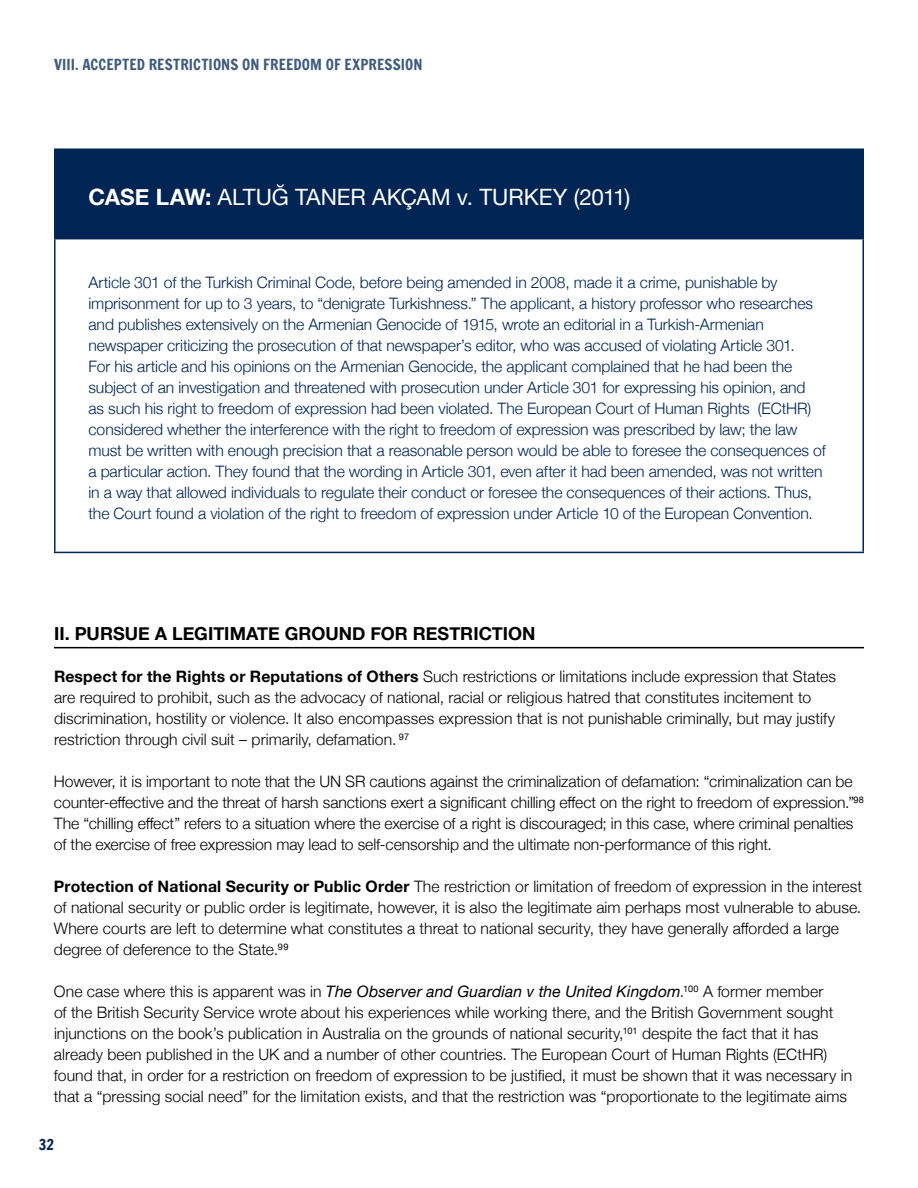
<style>
.page{position:relative;width:918px;height:1188px;background:#fff}
.page>*{position:absolute;margin:0;border:0;box-sizing:border-box;transform-origin:0 0}
.t1{font:22.5px "Helvetica Neue";letter-spacing:-.005em;color:#fff}
.t2{font:700 18px "Helvetica Neue";color:#000}
.t3{font:300 15.75px/21px "Helvetica Neue";letter-spacing:.005em;color:#000}
.t4{font:300 15.75px/21px "Helvetica Neue";letter-spacing:-.005em;color:#002453}
.t5{font:15px "Francois One";letter-spacing:.005em;color:#405b7e}
.t6{font:15px "Francois One";color:#002453}
.s1{font-weight:700}
.s2{font-weight:400;font-style:italic}
</style>
<div class="page">
<hr style="left:54px;top:647px;width:810px;height:1px;background:#000">
<div style="left:55px;top:149px;width:808px;height:90px;background:#002453"></div>
<hr style="left:54px;top:148px;width:810px;height:2px;background:#002453">
<hr style="left:54px;top:150px;width:2px;height:88px;background:#002453">
<hr style="left:863px;top:150px;width:1px;height:88px;background:#002453">
<hr style="left:54px;top:238px;width:810px;height:1px;background:#002453">
<hr style="left:54px;top:239px;width:2px;height:313px;background:#002453">
<hr style="left:863px;top:239px;width:1px;height:313px;background:#002453">
<hr style="left:54px;top:552px;width:810px;height:1px;background:#002453">
<p class="t5" style="left:54px;top:58px;width:370px">VIII. ACCEPTED RESTRICTIONS ON FREEDOM OF EXPRESSION</p>
<h1 class="t1" style="left:88px;top:181px;width:543px"><span class="s1">CASE LAW:</span> ALTUĞ TANER AKÇAM v. TURKEY (2011)</h1>
<p class="t4" style="left:88px;top:272px;width:739px">Article 301 of the Turkish Criminal Code, before being amended in 2008, made it a crime, punishable by imprisonment for up to 3 years, to “denigrate Turkishness.” The applicant, a history professor who researches and publishes extensively on the Armenian Genocide of 1915, wrote an editorial in a Turkish-Armenian newspaper criticizing the prosecution of that newspaper’s editor, who was accused of violating Article 301.<br>For his article and his opinions on the Armenian Genocide, the applicant complained that he had been the subject of an investigation and threatened with prosecution under Article 301 for expressing his opinion, and<br>as such his right to freedom of expression had been violated. The European Court of Human Rights (ECtHR) considered whether the interference with the right to freedom of expression was prescribed by law; the law must be written with enough precision that a reasonable person would be able to foresee the consequences of a particular action. They found that the wording in Article 301, even after it had been amended, was not written in a way that allowed individuals to regulate their conduct or foresee the consequences of their actions. Thus, the Court found a violation of the right to freedom of expression under Article 10 of the European Convention.</p>
<p class="t2" style="left:54px;top:627px;width:483px">II. PURSUE A LEGITIMATE GROUND FOR RESTRICTION</p>
<p class="t3" style="left:54px;top:666px;width:784px"><span class="s1">Respect for the Rights or Reputations of Others</span> Such restrictions or limitations include expression that States are required to prohibit, such as the advocacy of national, racial or religious hatred that constitutes incitement to discrimination, hostility or violence. It also encompasses expression that is not punishable criminally, but may justify restriction through civil suit – primarily, defamation. <sup>97</sup></p>
<p class="t3" style="left:54px;top:771px;width:812px">However, it is important to note that the UN SR cautions against the criminalization of defamation: “criminalization can be counter-effective and the threat of harsh sanctions exert a significant chilling effect on the right to freedom of expression.”<sup>98<br></sup>The “chilling effect” refers to a situation where the exercise of a right is discouraged; in this case, where criminal penalties of the exercise of free expression may lead to self-censorship and the ultimate non-performance of this right.</p>
<p class="t3" style="left:54px;top:876px;width:810px"><span class="s1">Protection of National Security or Public Order</span> The restriction or limitation of freedom of expression in the interest of national security or public order is legitimate, however, it is also the legitimate aim perhaps most vulnerable to abuse.<br>Where courts are left to determine what constitutes a threat to national security, they have generally afforded a large degree of deference to the State.<sup>99</sup></p>
<p class="t3" style="left:54px;top:981px;width:800px">One case where this is apparent was in <span class="s2">The Observer and Guardian v the United Kingdom</span>.<sup>100</sup> A former member<br>of the British Security Service wrote about his experiences while working there, and the British Government sought injunctions on the book’s publication in Australia on the grounds of national security,<sup>101</sup> despite the fact that it has already been published in the UK and a number of other countries. The European Court of Human Rights (ECtHR) found that, in order for a restriction on freedom of expression to be justified, it must be shown that it was necessary in that a “pressing social need” for the limitation exists, and that the restriction was “proportionate to the legitimate aims</p>
<p class="t6" style="left:39px;top:1138px;width:17px">32</p>
</div>
